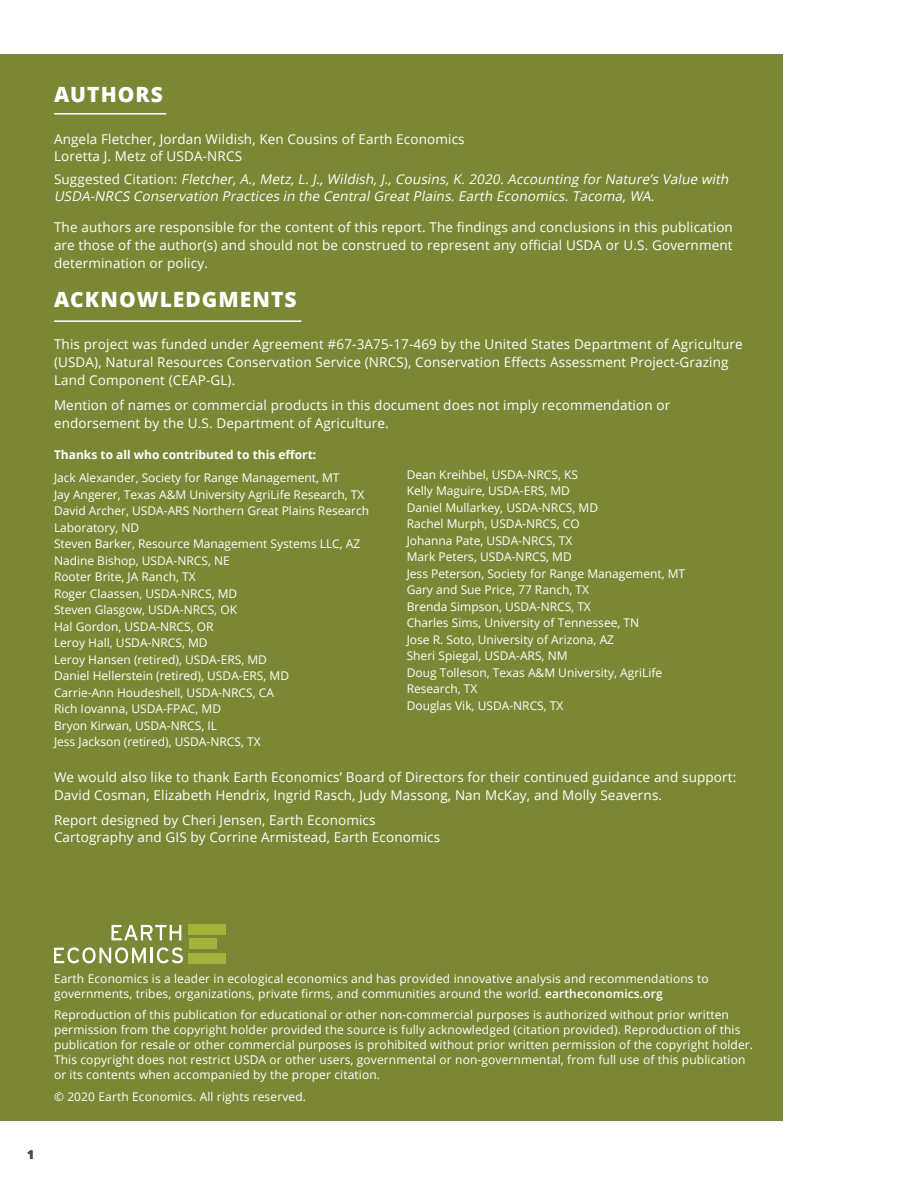
<style>
.page{position:relative;width:918px;height:1188px;background:#fff}
.page>*{position:absolute;margin:0;border:0;box-sizing:border-box;transform-origin:0 0}
.t1{font:800 21px "Open Sans";letter-spacing:.05em;color:#fff}
.t2{font:13.5px/18px "Open Sans";letter-spacing:.01em;color:#fff}
.t3{font:italic 13.5px/16.5px "Open Sans";color:#fff}
.t4{font:12px/16.5px "Open Sans";color:#fff}
.t5{font:700 12px "Open Sans";color:#fff}
.t6{font:800 12px "Open Sans";color:#4b4c4d}
.s1{font-style:normal}
.s2{font-weight:600}
</style>
<div class="page">
<div style="left:0;top:54px;width:782px;height:1066px;background:#7b8735"></div>
<svg style="left:112px;top:925px;width:69px;height:15px"></svg>
<svg style="left:54px;top:947px;width:129px;height:16px"></svg>
<div style="left:189px;top:925px;width:37px;height:10px;background:#a2b33a"></div>
<div style="left:189px;top:939px;width:27px;height:10px;background:#a2b33a"></div>
<div style="left:189px;top:953px;width:37px;height:10px;background:#a2b33a"></div>
<hr style="left:54px;top:320px;width:247px;height:2px;background:#fff">
<hr style="left:54px;top:113px;width:112px;height:2px;background:#fff">
<h1 class="t1" style="left:54px;top:78px;width:111px">AUTHORS</h1>
<p class="t2" style="left:54px;top:131px;width:412px;line-height:16.5px">Angela Fletcher, Jordan Wildish, Ken Cousins of Earth Economics<br>Loretta J. Metz of USDA-NRCS</p>
<p class="t3" style="left:54px;top:171px;width:679px"><span class="s1">S u gg e s t e d C i t a t i o n :</span> Fletcher,A.,Metz,L.J.,Wildish,J.,Cousins,K.2020.Accounting for Nature’s Value with<br>USDA-NRCS Conservation Practices in the CentralGreatPlains.Earth Economics.Tacoma,WA.</p>
<p class="t2" style="left:54px;top:218px;width:680px;text-align:justify">The authors are responsible for the content of this report. The findings and conclusions in this publication are those of the author(s) and should not be construed to represent any official USDA or U.S. Government determination or policy.</p>
<h1 class="t1" style="left:54px;top:283px;width:244px">ACKNOWLEDGMENTS</h1>
<p class="t2" style="left:54px;top:335px;width:690px">This project was funded under Agreement #67-3A75-17-469 by the United States Department of Agriculture (USDA), Natural Resources Conservation Service (NRCS), Conservation Effects Assessment Project-Grazing<br>Land Component (CEAP-GL).</p>
<p class="t2" style="left:54px;top:396px;width:618px">Mention of names or commercial products in this document does not imply recommendation or endorsement by the U.S. Department of Agriculture.</p>
<p class="t5" style="left:54px;top:446px;width:264px">Thanks to all who contributed to this effort:</p>
<p class="t4" style="left:54px;top:469px;width:317px">Jack Alexander, Society for Range Management, MT<br>Jay Angerer, Texas A&amp;M University AgriLife Research, TX David Archer, USDA-ARS Northern Great Plains Research Laboratory, ND<br>Steven Barker, Resource Management Systems LLC, AZ Nadine Bishop, USDA-NRCS, NE<br>Rooter Brite, JA Ranch, TX<br>Roger Claassen, USDA-NRCS, MD<br>Steven Glasgow, USDA-NRCS, OK<br>Hal Gordon, USDA-NRCS, OR<br>Leroy Hall, USDA-NRCS, MD<br>Leroy Hansen (retired), USDA-ERS, MD<br>Daniel Hellerstein (retired), USDA-ERS, MD<br>Carrie-Ann Houdeshell, USDA-NRCS, CA<br>Rich Iovanna, USDA-FPAC, MD<br>Bryon Kirwan, USDA-NRCS, IL<br>Jess Jackson (retired), USDA-NRCS, TX</p>
<p class="t4" style="left:407px;top:466px;width:280px">Dean Kreihbel, USDA-NRCS, KS<br>Kelly Maguire, USDA-ERS, MD<br>Daniel Mullarkey, USDA-NRCS, MD<br>Rachel Murph, USDA-NRCS, CO<br>Johanna Pate, USDA-NRCS, TX<br>Mark Peters, USDA-NRCS, MD<br>Jess Peterson, Society for Range Management, MT<br>Gary and Sue Price, 77 Ranch, TX<br>Brenda Simpson, USDA-NRCS, TX<br>Charles Sims, University of Tennessee, TN<br>Jose R. Soto, University of Arizona, AZ<br>Sheri Spiegal, USDA-ARS, NM<br>Doug Tolleson, Texas A&amp;M University, AgriLife<br>Research, TX<br>Douglas Vik, USDA-NRCS, TX</p>
<p class="t2" style="left:54px;top:768px;width:684px">We would also like to thank Earth Economics’ Board of Directors for their continued guidance and support:<br>David Cosman, Elizabeth Hendrix, Ingrid Rasch, Judy Massong, Nan McKay, and Molly Seaverns.</p>
<p class="t2" style="left:54px;top:812px;width:388px;line-height:16.5px">Report designed by Cheri Jensen, Earth Economics<br>Cartography and GIS by Corrine Armistead, Earth Economics</p>
<p class="t6" style="left:27px;top:1145px;width:9px">1</p>
<p class="t4" style="left:54px;top:971px;width:656px;line-height:15px">Earth Economics is a leader in ecological economics and has provided innovative analysis and recommendations to governments, tribes, organizations, private firms, and communities around the world. <span class="s2">eartheconomics.org</span></p>
<p class="t4" style="left:54px;top:1007px;width:701px;line-height:15px">Reproduction of this publication for educational or other non-commercial purposes is authorized without prior written permission from the copyright holder provided the source is fully acknowledged (citation provided). Reproduction of this publication for resale or other commercial purposes is prohibited without prior written permission of the copyright holder.<br>This copyright does not restrict USDA or other users, governmental or non-governmental, from full use of this publication or its contents when accompanied by the proper citation.</p>
<p class="t4" style="left:54px;top:1088px;width:254px">© 2020 Earth Economics. All rights reserved.</p>
</div>
